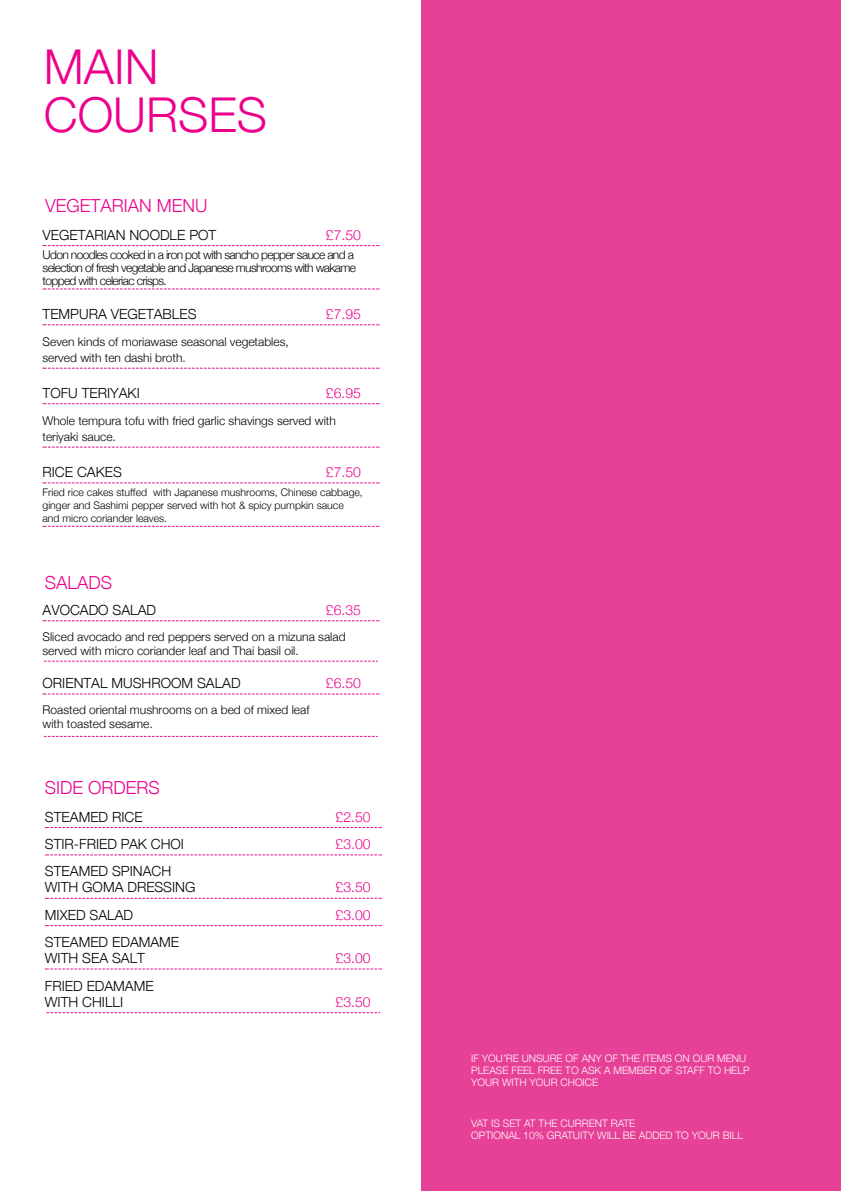
<style>
.page{position:relative;width:842px;height:1191px;background:#fff}
.page>*{position:absolute;margin:0;border:0;box-sizing:border-box;transform-origin:0 0}
.t1{font:300 48px/48px "Helvetica Neue";color:#ec008c}
.t2{font:300 18px "Helvetica Neue";color:#ec008c}
.t3{font:300 14px/16px "Helvetica Neue";color:#000}
.t4{font:300 14px "Helvetica Neue";color:#ec008c}
.t5{font:300 12px/16px "Helvetica Neue";color:#000}
.t6{font:300 12px/12.9px "Helvetica Neue";letter-spacing:-.055em;color:#000}
.t7{font:300 10.5px "Helvetica Neue";color:#000}
.t8{font:300 10.3px/12.4px "Helvetica Neue";color:#fff}
</style>
<div class="page">
<svg style="left:45px;top:827px;width:337px;height:1px"></svg>
<svg style="left:45px;top:854px;width:337px;height:1px"></svg>
<svg style="left:45px;top:897px;width:337px;height:1px"></svg>
<svg style="left:45px;top:925px;width:337px;height:1px"></svg>
<svg style="left:45px;top:968px;width:337px;height:1px"></svg>
<svg style="left:47px;top:1012px;width:333px;height:1px"></svg>
<svg style="left:43px;top:245px;width:336px;height:1px"></svg>
<svg style="left:43px;top:288px;width:336px;height:1px"></svg>
<svg style="left:43px;top:324px;width:336px;height:1px"></svg>
<svg style="left:43px;top:368px;width:336px;height:1px"></svg>
<svg style="left:43px;top:403px;width:336px;height:1px"></svg>
<svg style="left:43px;top:446px;width:336px;height:1px"></svg>
<svg style="left:43px;top:482px;width:336px;height:1px"></svg>
<svg style="left:43px;top:526px;width:336px;height:1px"></svg>
<svg style="left:43px;top:620px;width:336px;height:1px"></svg>
<svg style="left:44px;top:660px;width:333px;height:1px"></svg>
<svg style="left:43px;top:693px;width:336px;height:1px"></svg>
<svg style="left:44px;top:736px;width:333px;height:1px"></svg>
<div style="left:421px;top:0;width:420px;height:1190px;background:#e64097"></div>
<h1 class="t1" style="left:44px;top:42px;width:225px">MAIN<br>COURSES</h1>
<h2 class="t2" style="left:45px;top:195px;width:164px">VEGETARIAN MENU</h2>
<p class="t3" style="left:43px;top:226px;width:175px">VEGETARIAN NOODLE POT</p>
<p class="t4" style="left:326px;top:226px;width:37px">£7.50</p>
<p class="t6" style="left:43px;top:248px;width:315px">Udon noodles cooked in a iron pot with sancho pepper sauce and a selection of fresh vegetable and Japanese mushrooms with wakame topped with celeriac crisps.</p>
<p class="t3" style="left:43px;top:306px;width:156px">TEMPURA VEGETABLES</p>
<p class="t4" style="left:326px;top:305px;width:37px">£7.95</p>
<p class="t5" style="left:43px;top:334px;width:248px">Seven kinds of moriawase seasonal vegetables, served with ten dashi broth.</p>
<p class="t3" style="left:43px;top:384px;width:99px">TOFU TERIYAKI</p>
<p class="t4" style="left:326px;top:384px;width:37px">£6.95</p>
<p class="t5" style="left:43px;top:412px;width:295px">Whole tempura tofu with fried garlic shavings served with teriyaki sauce.</p>
<p class="t3" style="left:43px;top:464px;width:81px">RICE CAKES</p>
<p class="t4" style="left:326px;top:463px;width:37px">£7.50</p>
<p class="t7" style="left:43px;top:486px;width:322px">Fried rice cakes stuffed with Japanese mushrooms, Chinese cabbage,</p>
<p class="t7" style="left:43px;top:512px;width:126px">and micro coriander leaves.</p>
<p class="t7" style="left:43px;top:499px;width:303px">ginger and Sashimi pepper served with hot &amp; spicy pumpkin sauce</p>
<h2 class="t2" style="left:45px;top:572px;width:69px">SALADS</h2>
<p class="t3" style="left:43px;top:601px;width:115px">AVOCADO SALAD</p>
<p class="t4" style="left:326px;top:601px;width:37px">£6.35</p>
<p class="t5" style="left:43px;top:628px;width:304px">Sliced avocado and red peppers served on a mizuna salad</p>
<p class="t5" style="left:43px;top:642px;width:258px">served with micro coriander leaf and Thai basil oil.</p>
<p class="t3" style="left:43px;top:675px;width:200px">ORIENTAL MUSHROOM SALAD</p>
<p class="t4" style="left:326px;top:674px;width:37px">£6.50</p>
<p class="t5" style="left:43px;top:702px;width:268px;line-height:14px">Roasted oriental mushrooms on a bed of mixed leaf with toasted sesame.</p>
<h2 class="t2" style="left:45px;top:777px;width:117px">SIDE ORDERS</h2>
<p class="t3" style="left:45px;top:808px;width:99px">STEAMED RICE</p>
<p class="t4" style="left:336px;top:808px;width:37px">£2.50</p>
<p class="t3" style="left:45px;top:835px;width:141px">STIR-FRIED PAK CHOI</p>
<p class="t4" style="left:336px;top:835px;width:37px">£3.00</p>
<p class="t3" style="left:45px;top:863px;width:152px">STEAMED SPINACH<br>WITH GOMA DRESSING</p>
<p class="t4" style="left:336px;top:879px;width:37px">£3.50</p>
<p class="t3" style="left:45px;top:906px;width:90px">MIXED SALAD</p>
<p class="t4" style="left:336px;top:906px;width:37px">£3.00</p>
<p class="t3" style="left:45px;top:933px;width:136px">STEAMED EDAMAME<br>WITH SEA SALT</p>
<p class="t4" style="left:336px;top:949px;width:37px">£3.00</p>
<p class="t3" style="left:45px;top:977px;width:110px">FRIED EDAMAME<br>WITH CHILLI</p>
<p class="t4" style="left:336px;top:993px;width:37px">£3.50</p>
<p class="t8" style="left:471px;top:1051px;width:280px">IF YOU’RE UNSURE OF ANY OF THE ITEMS ON OUR MENU<br>PLEASE FEEL FREE TO ASK A MEMBER OF STAFF TO HELP<br>YOUR WITH YOUR CHOICE</p>
<p class="t8" style="left:471px;top:1116px;width:273px">VAT IS SET AT THE CURRENT RATE<br>OPTIONAL 10% GRATUITY WILL BE ADDED TO YOUR BILL</p>
</div>
